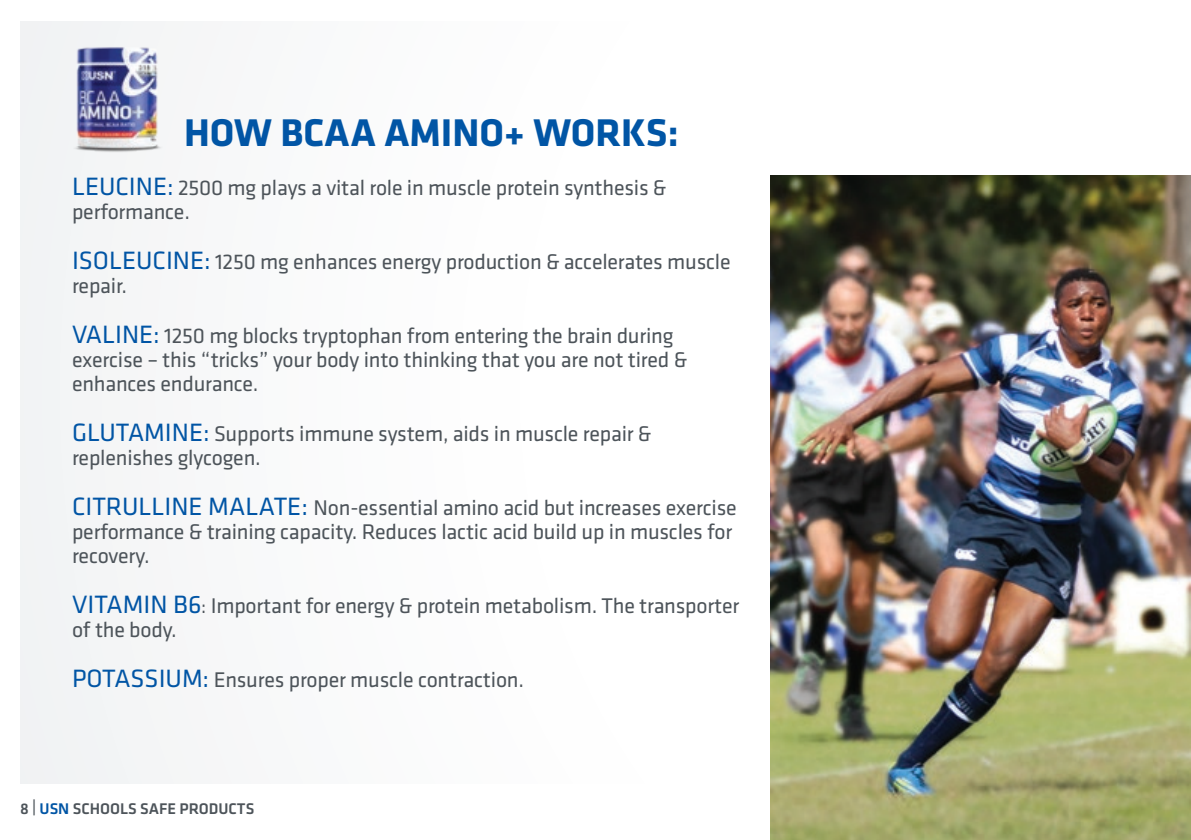
<style>
.page{position:relative;width:1191px;height:840px;background:#fff}
.page>*{position:absolute;margin:0;border:0;box-sizing:border-box;transform-origin:0 0}
.t1{font:700 40px "Klavika";color:#0155a5}
.t2{font:22px/24px "Klavika";letter-spacing:-.01em;color:#4d545a}
.t3{font:500 16px "Klavika";color:#4d545a}
.s1{font-size:26px;color:#0155a5}
.s2{font-size:20px}
.s3{color:#0155a5}
</style>
<div class="page">
<img style="left:770px;top:175px;width:421px;height:664px">
<img style="left:68px;top:40px;width:95px;height:118px">
<h1 class="t1" style="left:184px;top:111px;width:496px">HOW BCAA AMINO+ WORKS:</h1>
<p class="t2" style="left:72px;top:176px;width:596px"><span class="s1">LEUCINE:</span> 2500 mg plays a vital role in muscle protein synthesis &amp; performance.</p>
<p class="t2" style="left:72px;top:250px;width:660px"><span class="s1">ISOLEUCINE:</span> 1250 mg enhances energy production &amp; accelerates muscle repair.</p>
<p class="t2" style="left:72px;top:324px;width:617px"><span class="s1">VALINE:</span> 1250 mg blocks tryptophan from entering the brain during exercise – this “tricks” your body into thinking that you are not tired &amp; enhances endurance.</p>
<p class="t2" style="left:72px;top:422px;width:581px"><span class="s1">GLUTAMINE:</span> Supports immune system, aids in muscle repair &amp; replenishes glycogen.</p>
<p class="t2" style="left:72px;top:496px;width:666px"><span class="s1">CITRULLINE MALATE:</span> Non-essential amino acid but increases exercise performance &amp; training capacity. Reduces lactic acid build up in muscles for recovery.</p>
<p class="t2" style="left:72px;top:594px;width:668px"><span class="s1">VITAMIN B6</span><span class="s2">:</span> Important for energy &amp; protein metabolism. The transporter of the body.</p>
<p class="t2" style="left:72px;top:668px;width:453px"><span class="s1">POTASSIUM:</span> Ensures proper muscle contraction.</p>
<p class="t3" style="left:20px;top:799px;width:236px">8 | <span class="s3">USN</span> SCHOOLS SAFE PRODUCTS</p>
</div>
